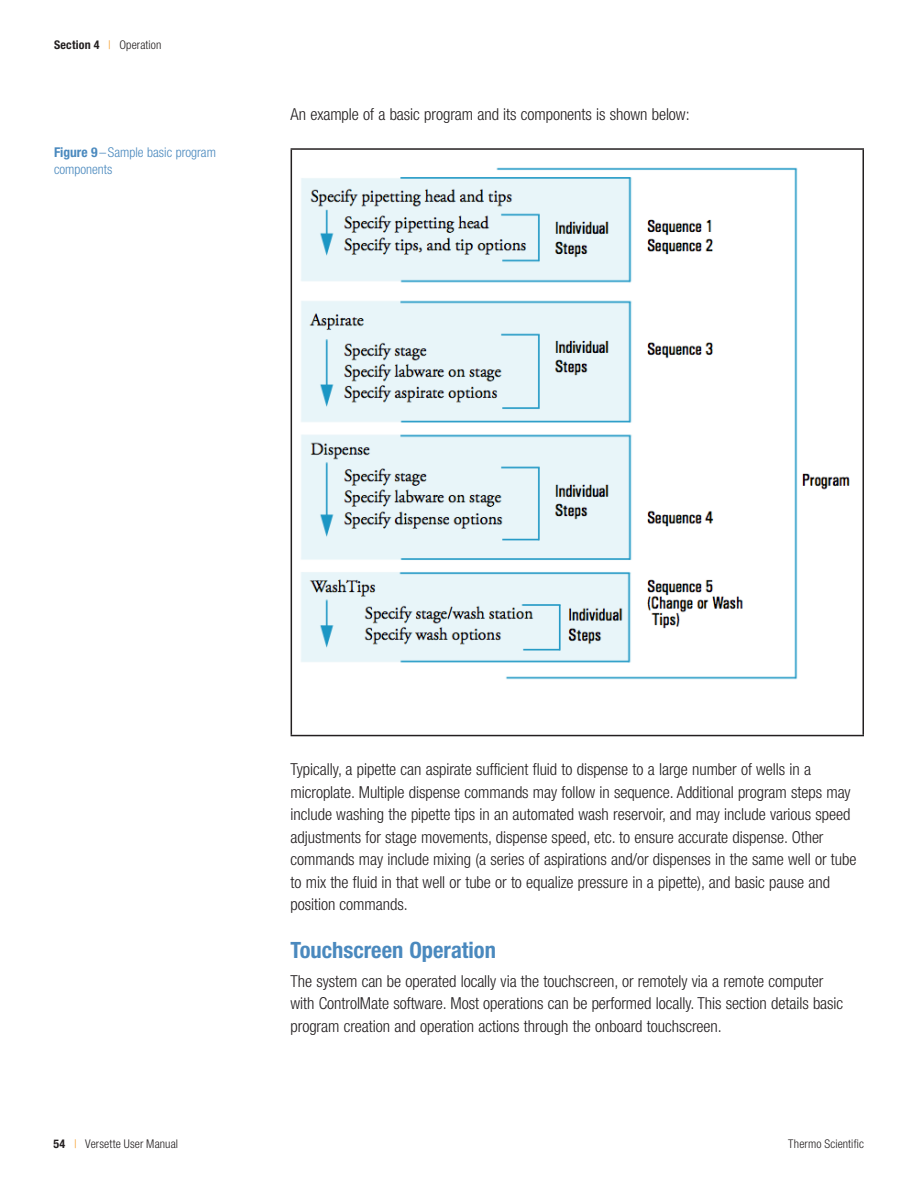
<style>
.page{position:relative;width:918px;height:1188px;background:#fff}
.page>*{position:absolute;margin:0;border:0;box-sizing:border-box;transform-origin:0 0}
.t1{font:700 condensed 22.5px "Helvetica Neue LT Std";color:#4a89be}
.t2{font:300 condensed 16.5px/22.5px "Helvetica Neue LT Std";letter-spacing:-.005em;color:#231f20}
.t3{font:300 condensed 13.5px/16.5px "Helvetica Neue LT Std";color:#4a89be}
.t4{font:300 condensed 12px "Helvetica Neue LT Std";letter-spacing:.01em;color:#231f20}
.s1{font-weight:700}
.s2{color:#f7971d}
</style>
<div class="page">
<hr style="left:291px;top:148px;width:573px;height:2px;background:#231f20">
<hr style="left:291px;top:150px;width:1px;height:585px;background:#231f20">
<hr style="left:862px;top:150px;width:2px;height:585px;background:#231f20">
<hr style="left:291px;top:735px;width:573px;height:1px;background:#231f20">
<img style="left:301px;top:167px;width:549px;height:513px">
<p class="t4" style="left:54px;top:38px;width:109px"><span class="s1">Section 4</span> <span class="s2">|</span> Operation</p>
<p class="t3" style="left:54px;top:144px;width:163px"><span class="s1">Figure 9</span>–Sample basic program components</p>
<p class="t2" style="left:291px;top:103px;width:401px">An example of a basic program and its components is shown below:</p>
<p class="t2" style="left:291px;top:758px;width:567px">Typically, a pipette can aspirate sufficient fluid to dispense to a large number of wells in a microplate. Multiple dispense commands may follow in sequence. Additional program steps may include washing the pipette tips in an automated wash reservoir, and may include various speed adjustments for stage movements, dispense speed, etc. to ensure accurate dispense. Other commands may include mixing (a series of aspirations and/or dispenses in the same well or tube to mix the fluid in that well or tube or to equalize pressure in a pipette), and basic pause and position commands.</p>
<h1 class="t1" style="left:291px;top:937px;width:207px">Touchscreen Operation</h1>
<p class="t2" style="left:291px;top:970px;width:554px">The system can be operated locally via the touchscreen, or remotely via a remote computer with ControlMate software. Most operations can be performed locally. This section details basic program creation and operation actions through the onboard touchscreen.</p>
<p class="t4" style="left:53px;top:1136px;width:126px"><span class="s1">54</span> <span class="s2">|</span> Versette User Manual</p>
<p class="t4" style="left:788px;top:1136px;width:77px">Thermo Scientific</p>
</div>
